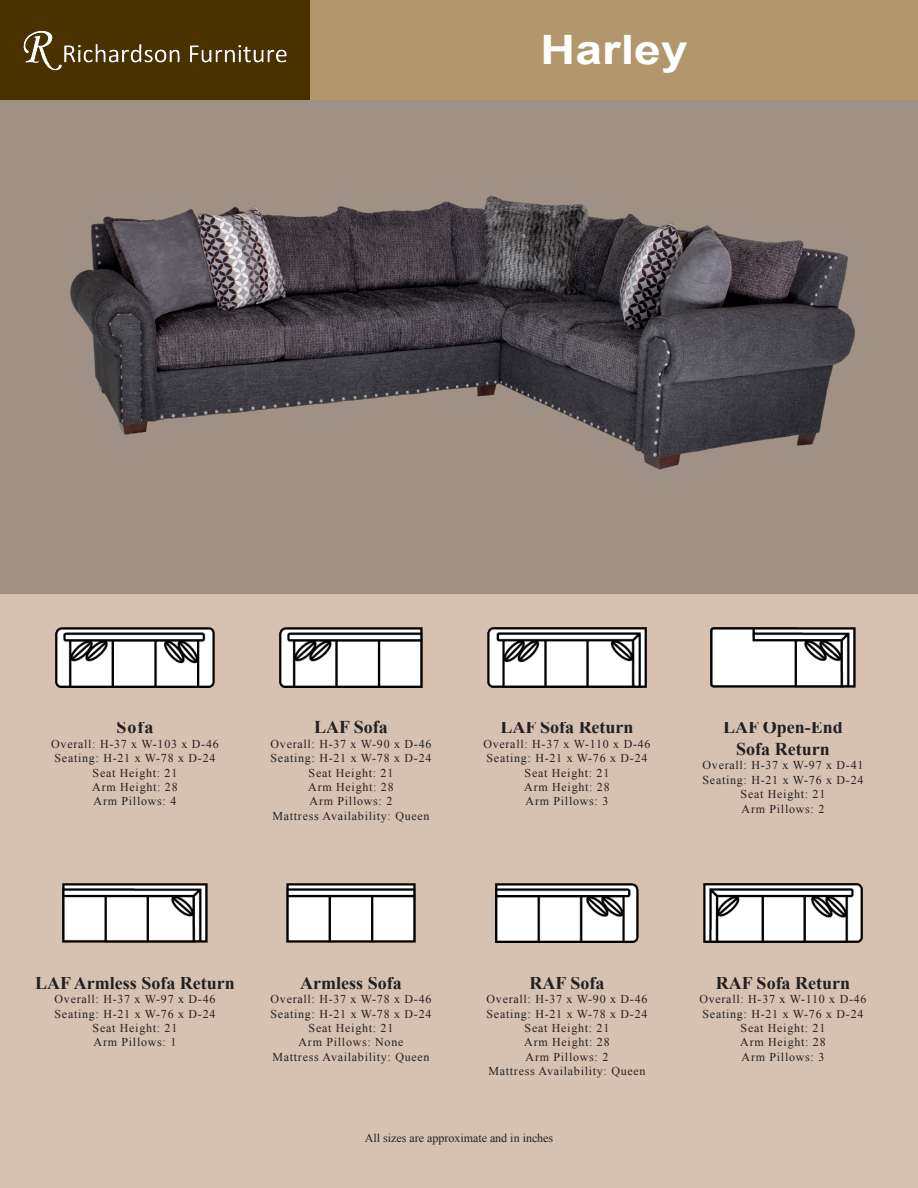
<style>
.page{position:relative;width:918px;height:1188px;background:#d7c2b1}
.page>*{position:absolute;margin:0;border:0;box-sizing:border-box;transform-origin:0 0}
.t1{font:700 40.5px "Arial";color:#fff;scale:1.19 1}
.t2{font:700 18px "Times New Roman";color:#231f20}
.t3{font:12px "Times New Roman";letter-spacing:.06em;color:#231f20}
.t4{font:12px "Times New Roman";color:#231f20}
</style>
<div class="page">
<div style="left:0;top:0;width:310px;height:101px;background:#4a3100"></div>
<img style="left:23px;top:30px;width:264px;height:41px">
<div style="left:310px;top:0;width:608px;height:101px;background:#b1976b"></div>
<div style="left:0;top:101px;width:918px;height:493px;background:#9f9185"></div>
<img style="left:279px;top:628px;width:144px;height:59px">
<img style="left:488px;top:628px;width:158px;height:59px">
<img style="left:56px;top:628px;width:158px;height:59px">
<img style="left:704px;top:883px;width:158px;height:60px">
<img style="left:286px;top:883px;width:130px;height:60px">
<img style="left:495px;top:883px;width:144px;height:60px">
<img style="left:711px;top:628px;width:144px;height:60px">
<img style="left:63px;top:883px;width:144px;height:60px">
<img style="left:70px;top:195px;width:785px;height:275px">
<p class="t1" style="left:541px;top:23px;width:125px">Harley</p>
<p class="t2" style="left:116px;top:715px;width:39px">Sofa</p>
<p class="t3" style="left:51px;top:736px;width:169px">Overall: H-37 x W-103 x D-46</p>
<p class="t3" style="left:55px;top:750px;width:162px">Seating: H-21 x W-78 x D-24</p>
<p class="t3" style="left:93px;top:764px;width:86px">Seat Height: 21</p>
<p class="t3" style="left:92px;top:779px;width:87px">Arm Height: 28</p>
<p class="t3" style="left:94px;top:793px;width:84px">Arm Pillows: 4</p>
<p class="t2" style="left:314px;top:715px;width:75px">LAF Sofa</p>
<p class="t3" style="left:271px;top:736px;width:162px">Overall: H-37 x W-90 x D-46</p>
<p class="t3" style="left:271px;top:750px;width:162px">Seating: H-21 x W-78 x D-24</p>
<p class="t3" style="left:309px;top:764px;width:86px">Seat Height: 21</p>
<p class="t3" style="left:308px;top:779px;width:87px">Arm Height: 28</p>
<p class="t3" style="left:310px;top:793px;width:84px">Arm Pillows: 2</p>
<p class="t3" style="left:272px;top:808px;width:159px">Mattress Availability: Queen</p>
<p class="t2" style="left:500px;top:715px;width:135px">LAF Sofa Return</p>
<p class="t3" style="left:483px;top:736px;width:169px">Overall: H-37 x W-110 x D-46</p>
<p class="t3" style="left:487px;top:750px;width:162px">Seating: H-21 x W-76 x D-24</p>
<p class="t3" style="left:525px;top:764px;width:86px">Seat Height: 21</p>
<p class="t3" style="left:524px;top:779px;width:87px">Arm Height: 28</p>
<p class="t3" style="left:526px;top:793px;width:84px">Arm Pillows: 3</p>
<p class="t2" style="left:723px;top:715px;width:121px">LAF Open-End</p>
<p class="t2" style="left:736px;top:736px;width:95px">Sofa Return</p>
<p class="t3" style="left:703px;top:757px;width:162px">Overall: H-37 x W-97 x D-41</p>
<p class="t3" style="left:703px;top:772px;width:162px">Seating: H-21 x W-76 x D-24</p>
<p class="t3" style="left:741px;top:786px;width:86px">Seat Height: 21</p>
<p class="t3" style="left:742px;top:800px;width:84px">Arm Pillows: 2</p>
<p class="t2" style="left:35px;top:970px;width:201px">LAF Armless Sofa Return</p>
<p class="t3" style="left:55px;top:991px;width:162px">Overall: H-37 x W-97 x D-46</p>
<p class="t3" style="left:55px;top:1005px;width:162px">Seating: H-21 x W-76 x D-24</p>
<p class="t3" style="left:93px;top:1020px;width:86px">Seat Height: 21</p>
<p class="t3" style="left:94px;top:1034px;width:84px">Arm Pillows: 1</p>
<p class="t2" style="left:300px;top:970px;width:103px">Armless Sofa</p>
<p class="t3" style="left:271px;top:991px;width:162px">Overall: H-37 x W-78 x D-46</p>
<p class="t3" style="left:271px;top:1005px;width:162px">Seating: H-21 x W-78 x D-24</p>
<p class="t3" style="left:309px;top:1020px;width:86px">Seat Height: 21</p>
<p class="t3" style="left:299px;top:1034px;width:106px">Arm Pillows: None</p>
<p class="t3" style="left:272px;top:1049px;width:159px">Mattress Availability: Queen</p>
<p class="t2" style="left:530px;top:970px;width:76px">RAF Sofa</p>
<p class="t3" style="left:487px;top:991px;width:162px">Overall: H-37 x W-90 x D-46</p>
<p class="t3" style="left:487px;top:1005px;width:162px">Seating: H-21 x W-78 x D-24</p>
<p class="t3" style="left:525px;top:1020px;width:86px">Seat Height: 21</p>
<p class="t3" style="left:524px;top:1034px;width:87px">Arm Height: 28</p>
<p class="t3" style="left:526px;top:1049px;width:84px">Arm Pillows: 2</p>
<p class="t3" style="left:488px;top:1063px;width:159px">Mattress Availability: Queen</p>
<p class="t4" style="left:365px;top:1130px;width:190px">All sizes are approximate and in inches</p>
<p class="t2" style="left:716px;top:970px;width:136px">RAF Sofa Return</p>
<p class="t3" style="left:699px;top:991px;width:169px">Overall: H-37 x W-110 x D-46</p>
<p class="t3" style="left:703px;top:1005px;width:162px">Seating: H-21 x W-76 x D-24</p>
<p class="t3" style="left:741px;top:1020px;width:86px">Seat Height: 21</p>
<p class="t3" style="left:740px;top:1034px;width:87px">Arm Height: 28</p>
<p class="t3" style="left:742px;top:1049px;width:84px">Arm Pillows: 3</p>
</div>
